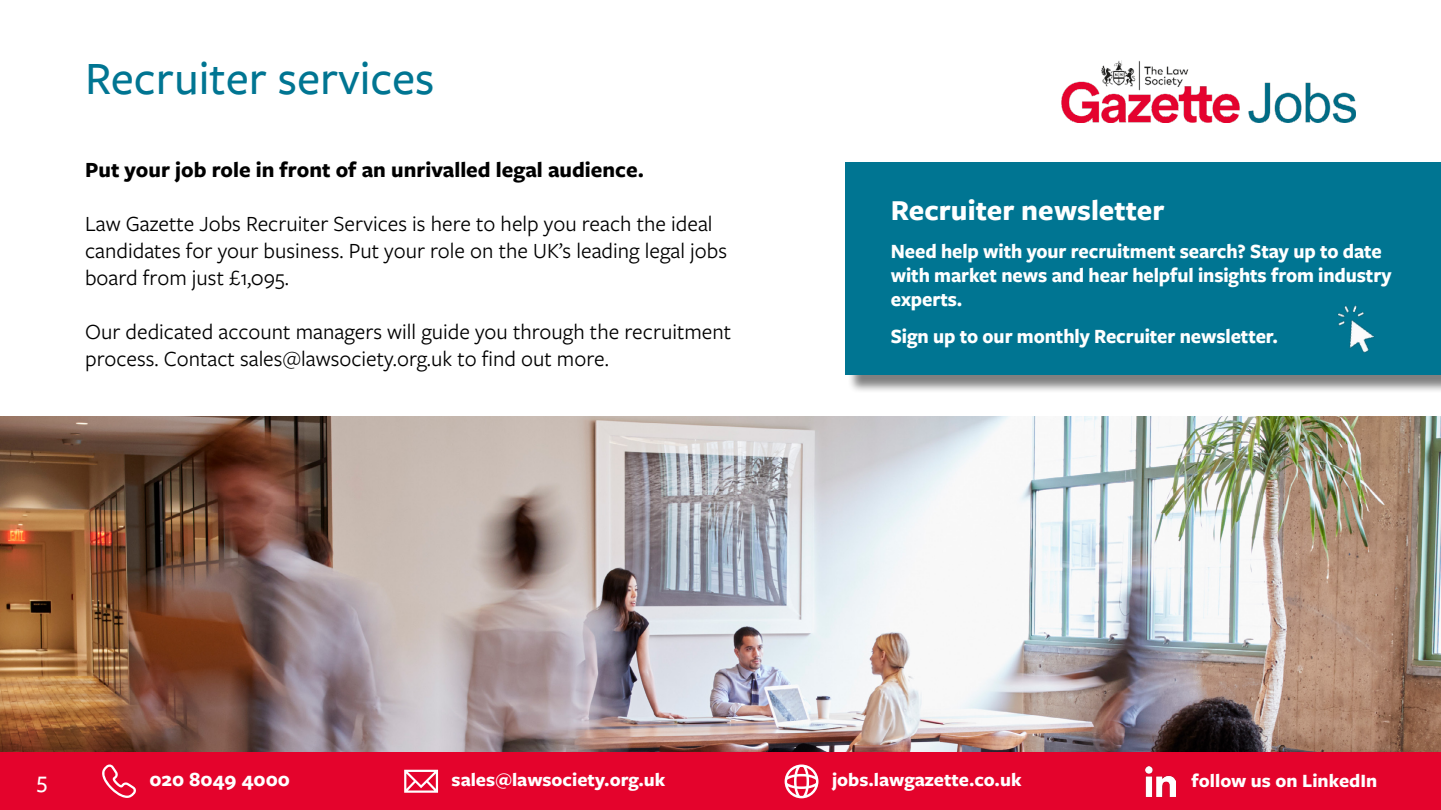
<style>
.page{position:relative;width:1441px;height:810px;background:#fff}
.page>*{position:absolute;margin:0;border:0;box-sizing:border-box;transform-origin:0 0}
.t1{font:500 48px "Freight Sans Pro";color:#007592}
.t2{font:700 30px "Freight Sans Pro";color:#fff}
.t3{font:500 24px "Freight Sans Pro";color:#fff}
.t4{font:22.5px/27px "Freight Sans Pro";color:#000}
.t5{font:700 22.5px "Freight Sans Pro";color:#000}
.t6{font:700 21px/24px "Freight Sans Pro";letter-spacing:-.005em;color:#fff;scale:.95 1}
.t7{font:700 21px "Freight Sans Pro";letter-spacing:-.005em;color:#fff}
.t8{font:700 19.5px "Freight Sans Pro";color:#fff}
</style>
<div class="page">
<div style="left:847px;top:165px;width:593px;height:228px;background:#000;opacity:.5"></div>
<div style="left:845px;top:162px;width:595px;height:213px;background:#007592"></div>
<img style="left:1338px;top:305px;width:36px;height:48px">
<div style="left:0;top:752px;width:1440px;height:58px;background:#e4032c"></div>
<svg style="left:784px;top:765px;width:34px;height:33px"></svg>
<svg style="left:404px;top:770px;width:34px;height:23px"></svg>
<svg style="left:102px;top:765px;width:34px;height:33px"></svg>
<img style="left:1145px;top:766px;width:30px;height:30px">
<img style="left:1061px;top:60px;width:294px;height:63px">
<img style="left:0;top:417px;width:1440px;height:335px">
<h1 class="t1" style="left:85px;top:46px;width:351px">Recruiter services</h1>
<p class="t5" style="left:85px;top:155px;width:560px">Put your job role in front of an unrivalled legal audience.</p>
<p class="t4" style="left:85px;top:210px;width:643px">Law Gazette Jobs Recruiter Services is here to help you reach the ideal candidates for your business. Put your role on the UK’s leading legal jobs board from just £1,095.</p>
<p class="t4" style="left:85px;top:318px;width:647px">Our dedicated account managers will guide you through the recruitment process. Contact sales@lawsociety.org.uk to find out more.</p>
<h2 class="t2" style="left:890px;top:189px;width:275px">Recruiter newsletter</h2>
<p class="t6" style="left:890px;top:238px;width:528px">Need help with your recruitment search? Stay up to date with market news and hear helpful insights from industry experts.</p>
<p class="t6" style="left:890px;top:323px;width:409px">Sign up to our monthly Recruiter newsletter.</p>
<p class="t3" style="left:37px;top:765px;width:12px">5</p>
<p class="t7" style="left:149px;top:764px;width:142px">020 8049 4000</p>
<p class="t8" style="left:451px;top:766px;width:215px">sales@lawsociety.org.uk</p>
<p class="t8" style="left:832px;top:766px;width:191px">jobs.lawgazette.co.uk</p>
<p class="t8" style="left:1191px;top:767px;width:187px">follow us on LinkedIn</p>
</div>
